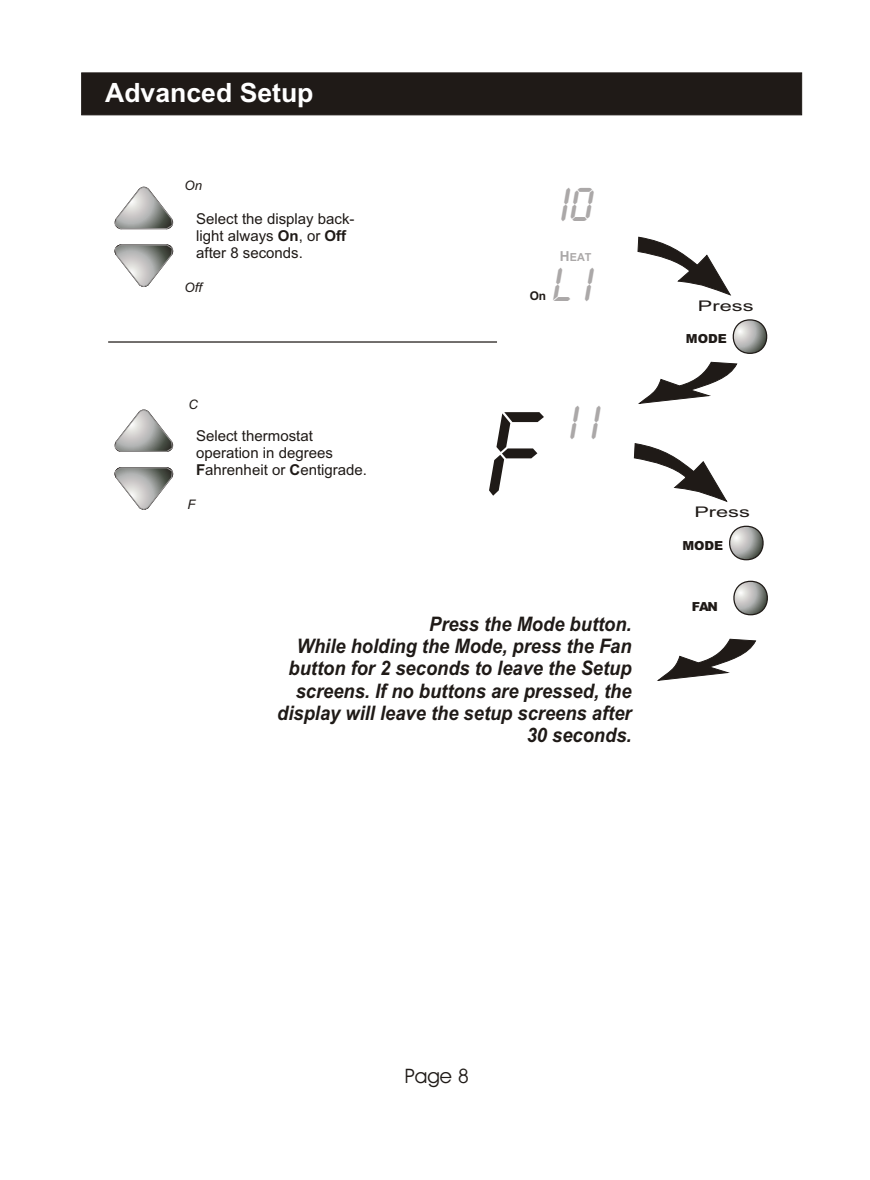
<style>
.page{position:relative;width:870px;height:1180px;background:#fff}
.page>*{position:absolute;margin:0;border:0;box-sizing:border-box;transform-origin:0 0}
.t1{font:124px "Lcd D";color:#1f1a17}
.t2{font:49.5px "Lcd D";color:#aba8a8}
.t3{font:700 26.5px "Arial";color:#fff}
.t4{font:italic 700 20px/22.2px "Arial";color:#1f1a17;text-align:right;scale:.92 1}
.t5{font:20px "Avant Garde Bk BT";color:#1f1a17}
.t6{font:15px/16.8px "Arial";color:#1f1a17}
.t7{font:14.75px "Arial";color:#1f1a17;scale:1.48 1}
.t8{font:italic 13px "Arial";color:#1f1a17}
.t9{font:900 12.5px "Arial";color:#1f1a17}
.t10{font:700 12px "Arial";color:#1f1a17}
.t11{font:700 11px "Arial";color:#aba8a8}
.s1{font-weight:700}
.s2{font-size:13.75px}
</style>
<div class="page">
<div style="left:81px;top:73px;width:721px;height:42px;background:#1f1a17"></div>
<hr style="left:108px;top:341px;width:389px;height:2px;background:#1f1a17">
<svg style="left:637px;top:237px;width:94px;height:58px"></svg>
<svg style="left:634px;top:443px;width:93px;height:59px"></svg>
<svg style="left:639px;top:362px;width:98px;height:42px"></svg>
<svg style="left:658px;top:638px;width:98px;height:43px"></svg>
<svg style="left:114px;top:186px;width:60px;height:44px"></svg>
<svg style="left:114px;top:244px;width:60px;height:43px"></svg>
<svg style="left:114px;top:409px;width:60px;height:43px"></svg>
<svg style="left:114px;top:467px;width:60px;height:43px"></svg>
<svg style="left:732px;top:319px;width:36px;height:35px"></svg>
<svg style="left:729px;top:525px;width:35px;height:36px"></svg>
<svg style="left:733px;top:580px;width:35px;height:36px"></svg>
<h3 class="t3" style="left:105px;top:82px;width:210px">Advanced Setup</h3>
<p class="t8" style="left:185px;top:180px;width:19px">On</p>
<p class="t6" style="left:196px;top:212px;width:160px">Select the display back&shy;light always <span class="s1">On</span>, or <span class="s1">Off </span>after 8 seconds.</p>
<p class="t8" style="left:185px;top:282px;width:19px">Off</p>
<p class="t8" style="left:189px;top:399px;width:11px">C</p>
<p class="t6" style="left:196px;top:429px;width:172px">Select thermostat operation in degrees<br><span class="s1">F</span>ahrenheit or <span class="s1">C</span>entigrade.</p>
<p class="t8" style="left:187px;top:500px;width:10px">F</p>
<h2 class="t2" style="left:559px;top:174px;width:35px">i0</h2>
<p class="t11" style="left:560px;top:253px;width:33px"><span class="s2">H</span>EAT</p>
<h2 class="t2" style="left:550px;top:255px;width:42px">li</h2>
<p class="t10" style="left:530px;top:292px;width:18px">On</p>
<h1 class="t1" style="left:482px;top:379px;width:54px">f</h1>
<h2 class="t2" style="left:568px;top:393px;width:32px">ii</h2>
<p class="t4" style="left:277px;top:614px;width:387px">Press the Mode button.<br>While holding the Mode, press the Fan button for 2 seconds to leave the Setup screens. If no buttons are pressed, the display will leave the setup screens after<br>30 seconds.</p>
<p class="t7" style="left:698px;top:300px;width:39px">Press</p>
<p class="t9" style="left:686px;top:334px;width:42px">MODE</p>
<p class="t7" style="left:694px;top:506px;width:39px">Press</p>
<p class="t9" style="left:682px;top:540px;width:42px">MODE</p>
<p class="t9" style="left:692px;top:602px;width:28px">FAN</p>
<p class="t5" style="left:405px;top:1068px;width:66px">Page 8</p>
</div>
